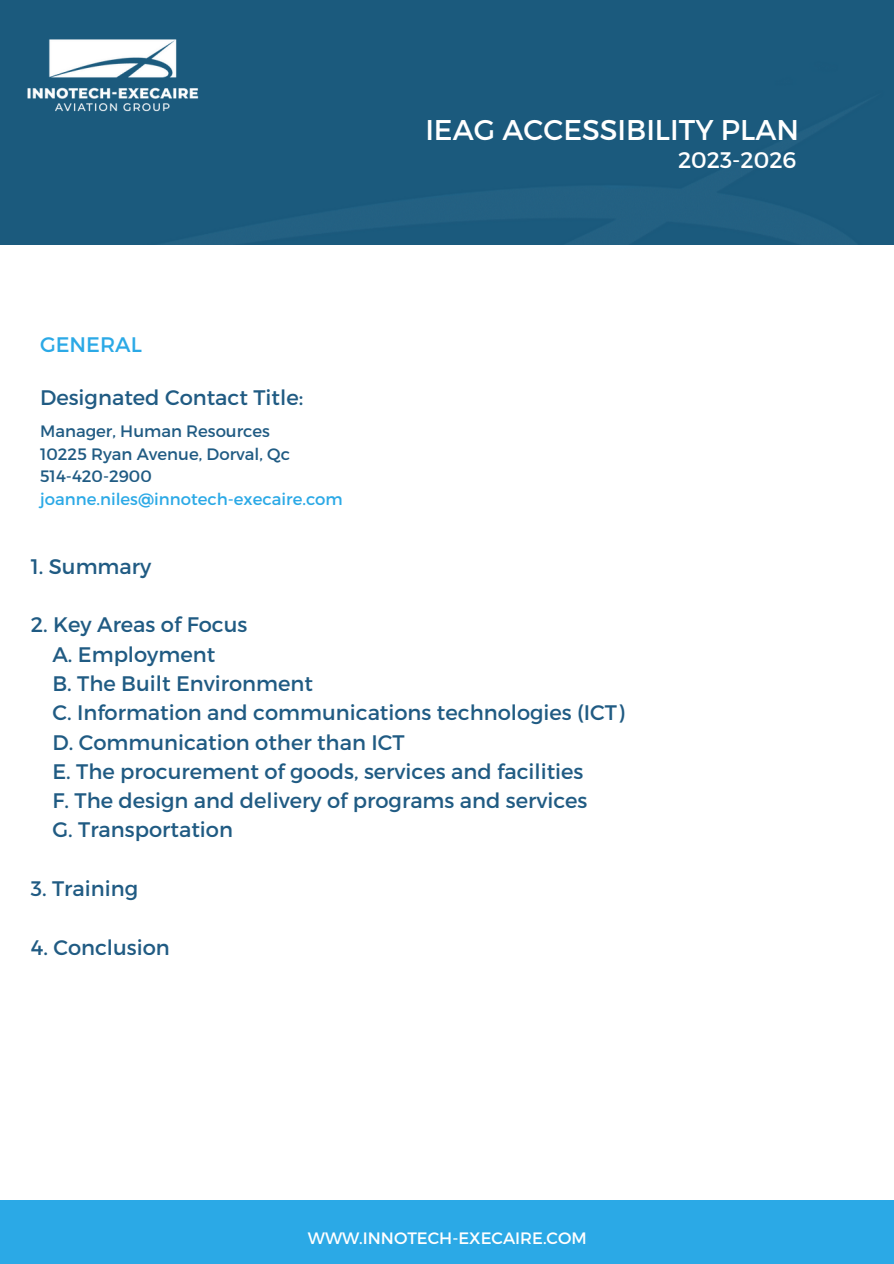
<style>
.page{position:relative;width:894px;height:1264px;background:#fff}
.page>*{position:absolute;margin:0;border:0;box-sizing:border-box;transform-origin:0 0}
.t1{font:28.5px "Montserrat";color:#fff}
.t2{font:22.5px "Montserrat";color:#fff}
.t3{font:21px "Montserrat";color:#205b83}
.t4{font:21px "Montserrat";color:#2ba9e6}
.t5{font:16.5px "Montserrat";color:#205b83}
.t6{font:16.5px "Montserrat";color:#2ba9e6}
.t7{font:16.5px "Montserrat";color:#fff}
</style>
<div class="page">
<div style="left:0;top:1200px;width:893px;height:63px;background:#2ba9e6"></div>
<div style="left:0;top:0;width:893px;height:244px;background:#1b5a7d"></div>
<img style="left:13px;top:0;width:194px;height:169px">
<p class="t1" style="left:425px;top:111px;width:375px">IEAG ACCESSIBILITY PLAN</p>
<p class="t2" style="left:677px;top:145px;width:120px">2023-2026</p>
<p class="t4" style="left:40px;top:331px;width:103px">GENERAL</p>
<p class="t3" style="left:40px;top:384px;width:264px">Designated Contact Title:</p>
<p class="t5" style="left:40px;top:420px;width:231px">Manager, Human Resources</p>
<p class="t5" style="left:40px;top:443px;width:251px">10225 Ryan Avenue, Dorval, Qc</p>
<p class="t5" style="left:40px;top:465px;width:113px">514-420-2900</p>
<p class="t6" style="left:40px;top:488px;width:304px">joanne.niles@innotech-execaire.com</p>
<p class="t3" style="left:31px;top:552px;width:122px">1. Summary</p>
<p class="t3" style="left:31px;top:611px;width:218px">2. Key Areas of Focus</p>
<p class="t3" style="left:52px;top:640px;width:164px">A. Employment</p>
<p class="t3" style="left:52px;top:669px;width:262px">B. The Built Environment</p>
<p class="t3" style="left:52px;top:699px;width:573px">C. Information and communications technologies (ICT)</p>
<p class="t3" style="left:52px;top:728px;width:353px">D. Communication other than ICT</p>
<p class="t3" style="left:52px;top:757px;width:532px">E. The procurement of goods, services and facilities</p>
<p class="t3" style="left:52px;top:787px;width:536px">F. The design and delivery of programs and services</p>
<p class="t3" style="left:52px;top:816px;width:182px">G. Transportation</p>
<p class="t3" style="left:31px;top:874px;width:109px">3. Training</p>
<p class="t3" style="left:31px;top:933px;width:140px">4. Conclusion</p>
<p class="t7" style="left:308px;top:1227px;width:280px">WWW.INNOTECH-EXECAIRE.COM</p>
</div>
